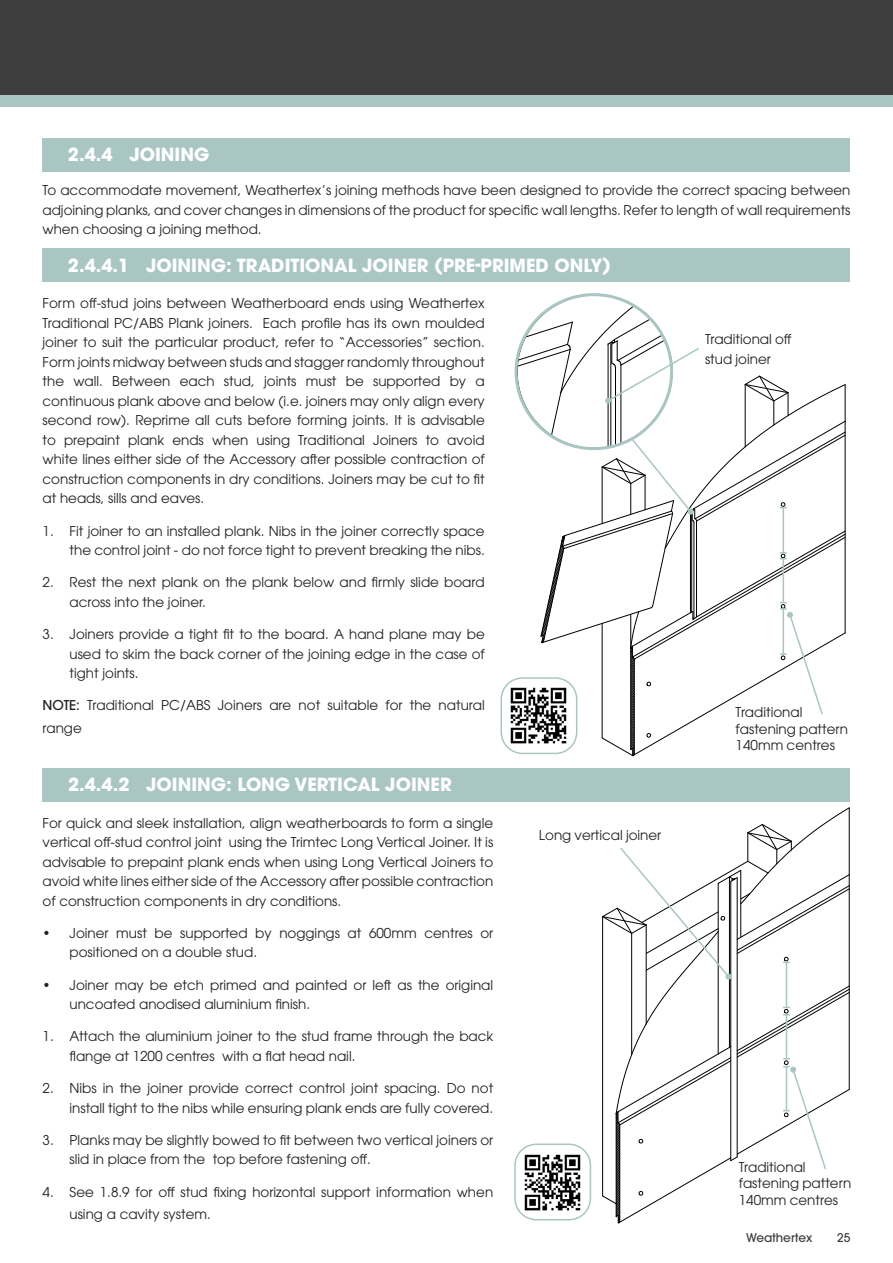
<style>
.page{position:relative;width:893px;height:1263px;background:#fff}
.page>*{position:absolute;margin:0;border:0;box-sizing:border-box;transform-origin:0 0}
.Heading_White{font:700 18px "ITC Avant Garde Pro";color:#fff}
.Body_Text{font:13.5px/19.5px "ITC Avant Garde Pro";color:#231f20}
.Body_text1_-_introduction{font:13.5px/16.2px "ITC Avant Garde Pro";color:#231f20}
.t1{font:500 12px "ITC Avant Garde Pro";color:#3e3e3f}
.s1{font-weight:500}
</style>
<div class="page">
<div style="left:0;top:0;width:893px;height:95px;background:#3e3e3f"></div>
<div style="left:0;top:95px;width:893px;height:12px;background:#a9c6c2"></div>
<div style="left:43px;top:138px;width:807px;height:33px;background:#a9c6c2"></div>
<div style="left:43px;top:249px;width:807px;height:33px;background:#a9c6c2"></div>
<div style="left:43px;top:768px;width:807px;height:33px;background:#a9c6c2"></div>
<svg style="left:514px;top:293px;width:332px;height:463px"></svg>
<svg style="left:602px;top:807px;width:248px;height:416px"></svg>
<div style="left:500px;top:677px;width:77px;height:77px;border:2px solid #a9c6c2;border-radius:21px"></div>
<img style="left:503px;top:680px;width:72px;height:72px">
<div style="left:514px;top:1143px;width:77px;height:77px;border:2px solid #a9c6c2;border-radius:21px"></div>
<img style="left:517px;top:1146px;width:72px;height:72px">
<p class="Heading_White" style="left:68px;top:143px;width:143px">2.4.4 JOINING</p>
<p class="Body_Text" style="left:43px;top:180px;width:809px;text-align:justify">To accommodate movement, Weathertex’s joining methods have been designed to provide the correct spacing between adjoining planks, and cover changes in dimensions of the product for specific wall lengths. Refer to length of wall requirements when choosing a joining method.</p>
<p class="Heading_White" style="left:68px;top:253px;width:544px">2.4.4.1 JOINING: TRADITIONAL JOINER (PRE-PRIMED ONLY)</p>
<p class="Body_Text" style="left:43px;top:293px;width:444px;text-align:justify">Form off-stud joins between Weatherboard ends using Weathertex Traditional PC/ABS Plank joiners. Each profile has its own moulded joiner to suit the particular product, refer to “Accessories” section.<br>Form joints midway between studs and stagger randomly throughout the wall. Between each stud, joints must be supported by a continuous plank above and below (i.e. joiners may only align every second row). Reprime all cuts before forming joints. It is advisable to prepaint plank ends when using Traditional Joiners to avoid white lines either side of the Accessory after possible contraction of construction components in dry conditions. Joiners may be cut to fit at heads, sills and eaves.</p>
<p class="Body_Text" style="left:43px;top:521px;width:444px;text-align:right">1. Fit joiner to an installed plank. Nibs in the joiner correctly space the control joint - do not force tight to prevent breaking the nibs.</p>
<p class="Body_Text" style="left:70px;top:572px;width:417px;text-indent:-27px">2. Rest the next plank on the plank below and firmly slide board across into the joiner.</p>
<p class="Body_Text" style="left:70px;top:624px;width:417px;text-align:justify;text-indent:-27px">3. Joiners provide a tight fit to the board. A hand plane may be used to skim the back corner of the joining edge in the case of tight joints.</p>
<p class="Body_Text" style="left:43px;top:694px;width:444px;line-height:22.5px"><span class="s1">NOTE:</span> Traditional PC/ABS Joiners are not suitable for the natural range</p>
<p class="Heading_White" style="left:68px;top:773px;width:385px">2.4.4.2 JOINING: LONG VERTICAL JOINER</p>
<p class="Body_Text" style="left:43px;top:813px;width:452px;text-align:justify">For quick and sleek installation, align weatherboards to form a single vertical off-stud control joint using the Trimtec Long Vertical Joiner. It is advisable to prepaint plank ends when using Long Vertical Joiners to avoid white lines either side of the Accessory after possible contraction of construction components in dry conditions.</p>
<p class="Body_Text" style="left:70px;top:923px;width:425px;text-indent:-27px">• Joiner must be supported by noggings at 600mm centres or positioned on a double stud.</p>
<p class="Body_Text" style="left:70px;top:975px;width:425px;text-indent:-27px">• Joiner may be etch primed and painted or left as the original uncoated anodised aluminium finish.</p>
<p class="Body_Text" style="left:70px;top:1026px;width:425px;text-indent:-27px">1. Attach the aluminium joiner to the stud frame through the back flange at 1200 centres with a flat head nail.</p>
<p class="Body_Text" style="left:43px;top:1078px;width:452px;text-align:right">2. Nibs in the joiner provide correct control joint spacing. Do not install tight to the nibs while ensuring plank ends are fully covered.</p>
<p class="Body_Text" style="left:70px;top:1130px;width:425px;text-indent:-27px">3. Planks may be slightly bowed to fit between two vertical joiners or slid in place from the top before fastening off.</p>
<p class="Body_Text" style="left:70px;top:1180px;width:425px;line-height:22.5px;text-indent:-27px">4. See 1.8.9 for off stud fixing horizontal support information when using a cavity system.</p>
<p class="Body_text1_-_introduction" style="left:539px;top:826px;width:124px">Long vertical joiner</p>
<p class="Body_text1_-_introduction" style="left:705px;top:329px;width:88px;line-height:19.5px">Traditional off stud joiner</p>
<p class="Body_text1_-_introduction" style="left:736px;top:704px;width:114px">Traditional fastening pattern<br>140mm centres</p>
<p class="Body_text1_-_introduction" style="left:739px;top:1159px;width:114px">Traditional fastening pattern<br>140mm centres</p>
<p class="t1" style="left:746px;top:1230px;width:68px">Weathertex</p>
<p class="t1" style="left:837px;top:1230px;width:15px">25</p>
</div>
